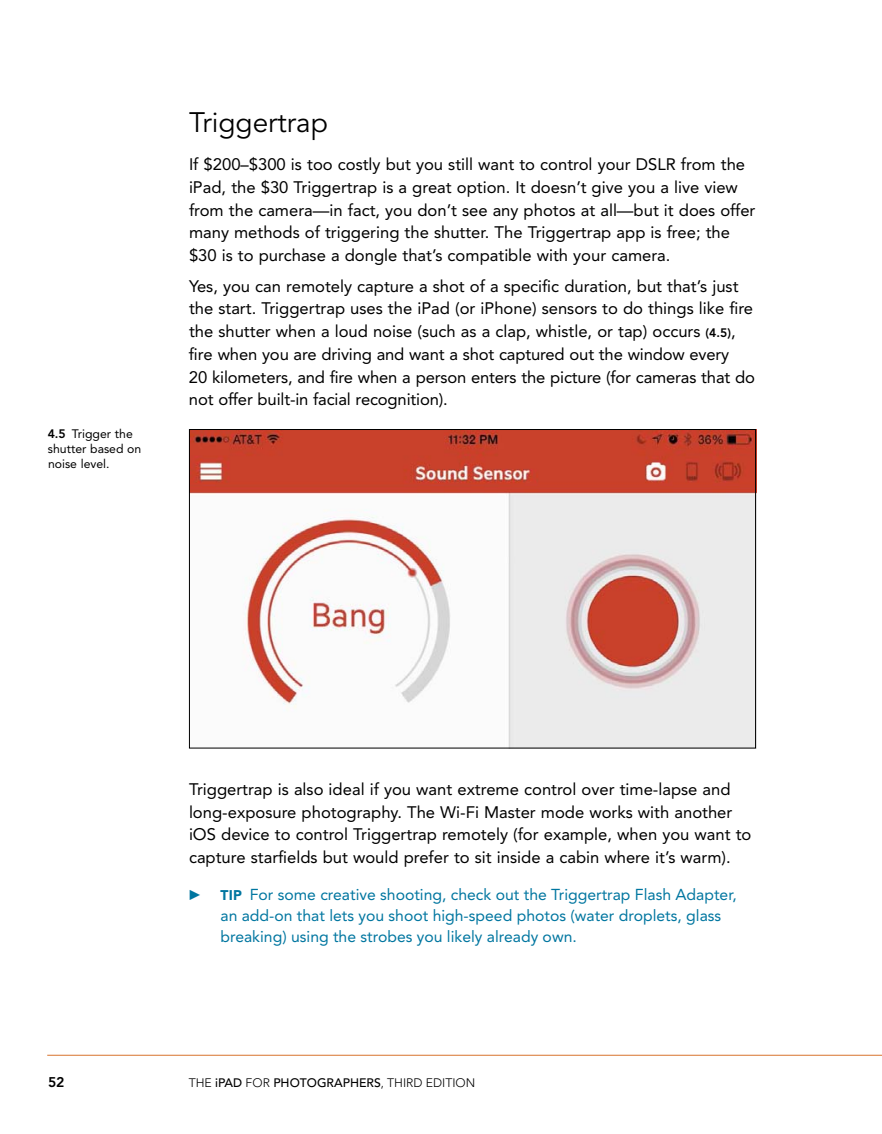
<style>
.page{position:relative;width:882px;height:1134px;background:#fff}
.page>*{position:absolute;margin:0;border:0;box-sizing:border-box;transform-origin:0 0}
.t1{font:28px "Avenir";color:#000}
.t2{font:16.62px/22.8px "Avenir";color:#000}
.t3{font:15.75px/21px "Avenir";color:#0076a0}
.t4{font:14px "Mathematical Pi Six";color:#0076a0}
.t5{font:800 14px "Avenir";color:#000}
.t6{font:12.25px/14.7px "Avenir";color:#000}
.t7{font:300 12.25px "Avenir";color:#000}
.s1{font-weight:800}
.s2{font-weight:800;font-size:12.25px}
.s3{font-weight:900;font-size:14px}
.s4{font-weight:500}
</style>
<div class="page">
<img style="left:191px;top:431px;width:563px;height:316px">
<hr style="left:47px;top:1055px;width:835px;height:1px;background:#d8732d">
<p class="t6" style="left:48px;top:427px;width:95px"><span class="s1">4.5</span> Trigger the shutter based on noise level.</p>
<h1 class="t1" style="left:189px;top:106px;width:140px">Triggertrap</h1>
<p class="t2" style="left:189px;top:153px;width:568px">If $200–$300 is too costly but you still want to control your DSLR from the iPad, the $30 Triggertrap is a great option. It doesn’t give you a live view from the camera—in fact, you don’t see any photos at all—but it does offer many methods of triggering the shutter. The Triggertrap app is free; the $30 is to purchase a dongle that’s compatible with your camera.</p>
<p class="t2" style="left:189px;top:275px;width:567px">Yes, you can remotely capture a shot of a specific duration, but that’s just the start. Triggertrap uses the iPad (or iPhone) sensors to do things like fire the shutter when a loud noise (such as a clap, whistle, or tap) occurs <span class="s2">(4.5)</span>, fire when you are driving and want a shot captured out the window every<br>20 kilometers, and fire when a person enters the picture (for cameras that do not offer built-in facial recognition).</p>
<p class="t2" style="left:189px;top:778px;width:564px">Triggertrap is also ideal if you want extreme control over time-lapse and long-exposure photography. The Wi-Fi Master mode works with another iOS device to control Triggertrap remotely (for example, when you want to capture starfields but would prefer to sit inside a cabin where it’s warm).</p>
<p class="t4" style="left:189px;top:889px;width:17px">CC</p>
<p class="t3" style="left:220px;top:884px;width:518px"><span class="s3">Tip</span> For some creative shooting, check out the Triggertrap Flash Adapter, an add-on that lets you shoot high-speed photos (water droplets, glass breaking) using the strobes you likely already own.</p>
<p class="t5" style="left:48px;top:1074px;width:18px">52</p>
<p class="t7" style="left:189px;top:1075px;width:288px">THE <span class="s4">IPAD</span> FOR <span class="s4">PHOTOGRAPHERS</span>, THIRD EDITION</p>
</div>
